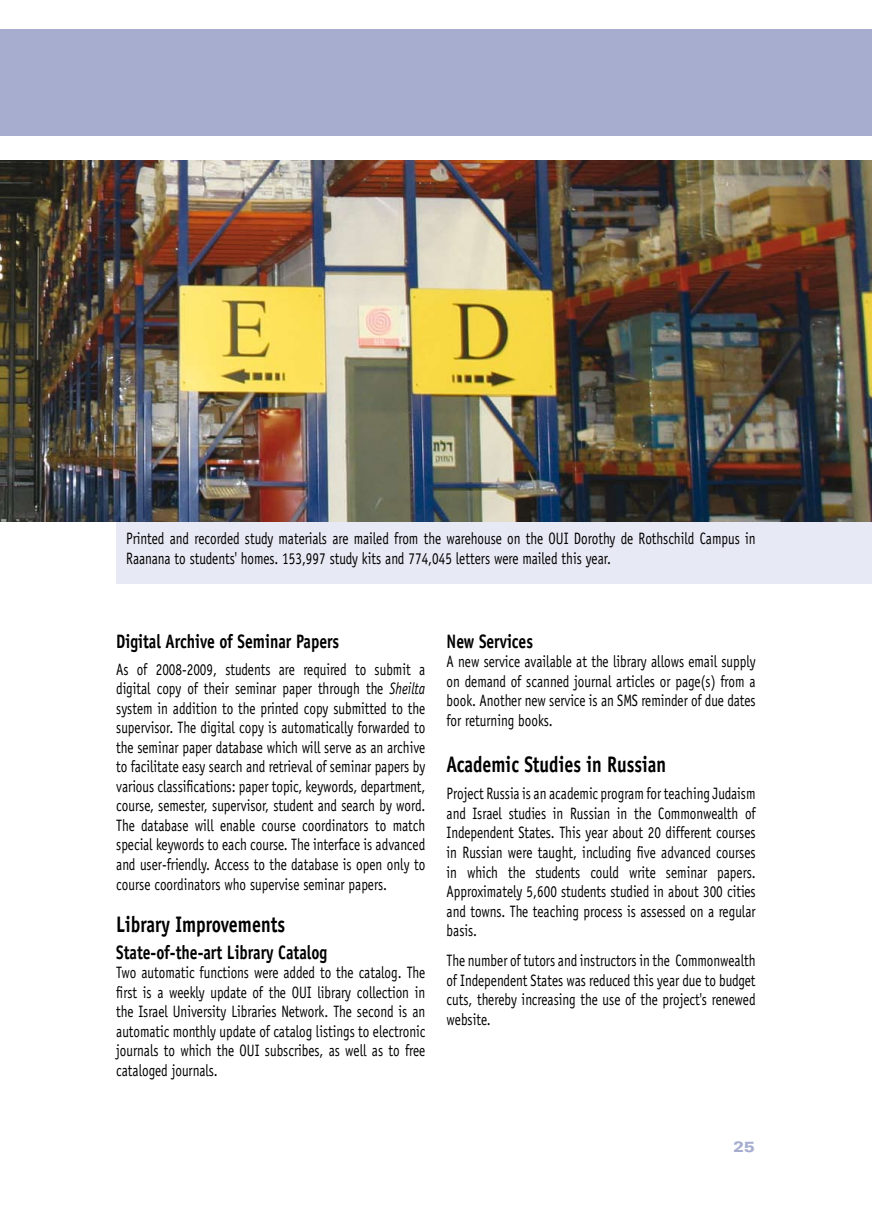
<style>
.page{position:relative;width:872px;height:1221px;background:#fff}
.page>*{position:absolute;margin:0;border:0;box-sizing:border-box;transform-origin:0 0}
.t1{font:700 22.5px "Officina Sans";color:#000;scale:.8 1}
.t2{font:700 19.5px "Officina Sans";color:#000;scale:.8 1}
.t3{font:700 19.5px "Narkis Tam";color:#a6adcf}
.t4{font:16.5px/19.5px "Officina Sans";color:#000;text-align:justify;scale:.8 1}
.s1{font-style:italic}
</style>
<div class="page">
<div style="left:0;top:29px;width:872px;height:106px;background:#a6adcf"></div>
<div style="left:117px;top:521px;width:755px;height:63px;background:#e7e9f4"></div>
<img style="left:0;top:160px;width:872px;height:362px">
<p class="t4" style="left:126px;top:529px;width:788px">Printed and recorded study materials are mailed from the warehouse on the OUI Dorothy de Rothschild Campus in<br>Raanana to students' homes. 153,997 study kits and 774,045 letters were mailed this year.</p>
<p class="t2" style="left:116px;top:629px;width:280px">Digital Archive of Seminar Papers</p>
<p class="t4" style="left:116px;top:659px;width:388px">As of 2008-2009, students are required to submit a digital copy of their seminar paper through the <span class="s1">Sheilta </span>system in addition to the printed copy submitted to the supervisor. The digital copy is automatically forwarded to the seminar paper database which will serve as an archive to facilitate easy search and retrieval of seminar papers by various classifications: paper topic, keywords, department, course, semester, supervisor, student and search by word.<br>The database will enable course coordinators to match special keywords to each course. The interface is advanced and user-friendly. Access to the database is open only to course coordinators who supervise seminar papers.</p>
<h1 class="t1" style="left:116px;top:909px;width:212px">Library Improvements</h1>
<p class="t2" style="left:116px;top:939px;width:265px">State-of-the-art Library Catalog</p>
<p class="t4" style="left:116px;top:962px;width:388px">Two automatic functions were added to the catalog. The first is a weekly update of the OUI library collection in the Israel University Libraries Network. The second is an automatic monthly update of catalog listings to electronic journals to which the OUI subscribes, as well as to free cataloged journals.</p>
<p class="t2" style="left:446px;top:629px;width:109px">New Services</p>
<p class="t4" style="left:446px;top:652px;width:388px">A new service available at the library allows email supply on demand of scanned journal articles or page(s) from a book. Another new service is an SMS reminder of due dates for returning books.</p>
<h1 class="t1" style="left:446px;top:750px;width:276px">Academic Studies in Russian</h1>
<p class="t4" style="left:446px;top:784px;width:388px">Project Russia is an academic program for teaching Judaism and Israel studies in Russian in the Commonwealth of Independent States. This year about 20 different courses in Russian were taught, including five advanced courses in which the students could write seminar papers.<br>Approximately 5,600 students studied in about 300 cities and towns. The teaching process is assessed on a regular basis.</p>
<p class="t4" style="left:446px;top:950px;width:388px">The number of tutors and instructors in the Commonwealth of Independent States was reduced this year due to budget cuts, thereby increasing the use of the project's renewed website.</p>
<p class="t3" style="left:733px;top:1138px;width:12px">25</p>
</div>
